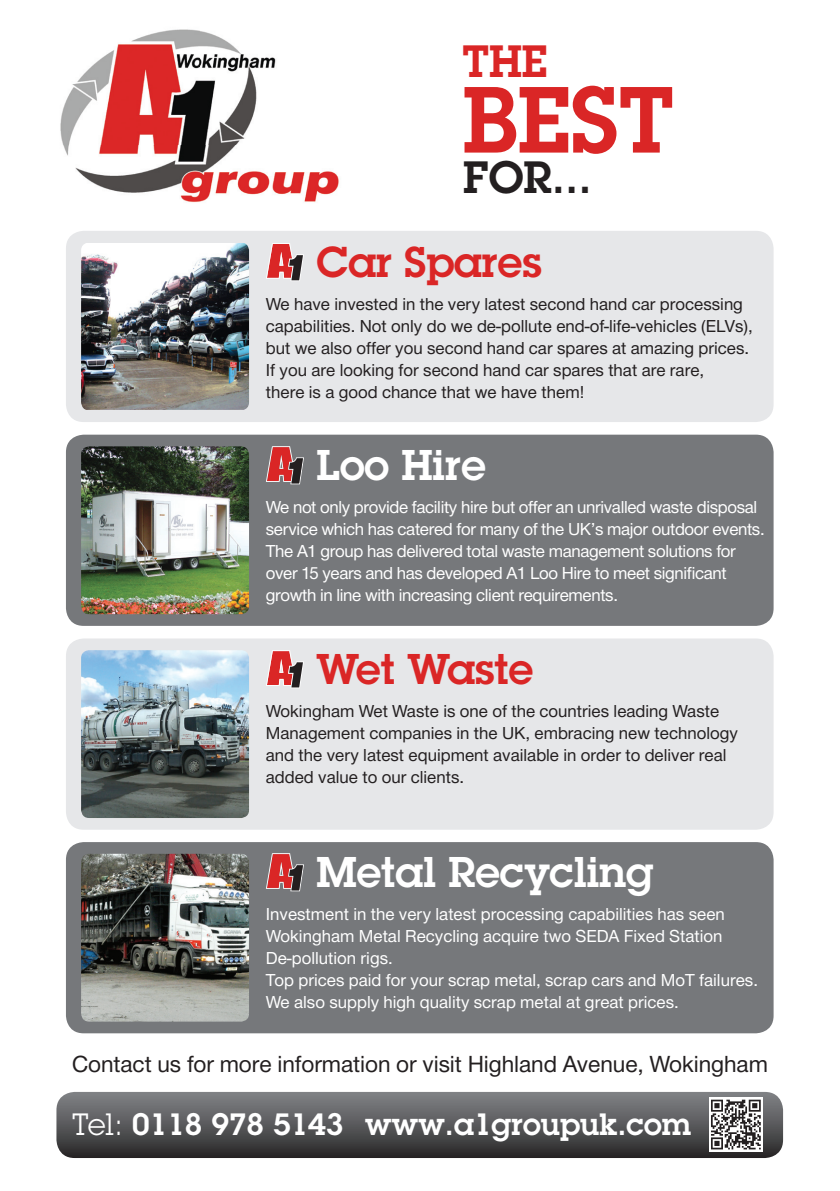
<style>
.page{position:relative;width:840px;height:1191px;background:#fff}
.page>*{position:absolute;margin:0;border:0;box-sizing:border-box;transform-origin:0 0}
.t1{font:600 91.8px "Lubalin Graph";color:#da2626}
.t2{font:600 44.2px "Lubalin Graph";color:#231f20}
.t3{font:600 44.2px "Lubalin Graph";color:#da2626}
.t4{font:600 42px "Lubalin Graph";color:#fff}
.t5{font:600 42px "Lubalin Graph";color:#da2626}
.t6{font:600 30.2px "Lubalin Graph";color:#fff}
.t7{font:24.2px "Helvetica Neue H55";letter-spacing:-.005em;color:#231f20}
.t8{font:18px/22px "Helvetica Neue H55";color:#231f20}
.t9{font:18px/22px "Helvetica Neue H55";letter-spacing:-.02em;color:#fff}
.t10{font:18px/22px "Helvetica Neue H55";color:#fff}
.s1{font-weight:400}
</style>
<div class="page">
<div style="left:66px;top:231px;width:707px;height:191px;background:#e6e7e9;border-radius:18px"></div>
<div style="left:66px;top:638px;width:707px;height:191px;background:#e6e7e9;border-radius:18px"></div>
<div style="left:66px;top:435px;width:707px;height:191px;background:#76787b;border-radius:18px"></div>
<div style="left:66px;top:842px;width:707px;height:191px;background:#76787b;border-radius:18px"></div>
<img style="left:81px;top:243px;width:168px;height:167px">
<img style="left:81px;top:650px;width:168px;height:168px">
<img style="left:81px;top:446px;width:168px;height:168px">
<img style="left:81px;top:853px;width:168px;height:168px">
<svg style="left:56px;top:1092px;width:726px;height:66px;background:#575759"></svg>
<img style="left:60px;top:29px;width:279px;height:174px">
<svg style="left:266px;top:243px;width:38px;height:38px"></svg>
<svg style="left:266px;top:650px;width:38px;height:38px"></svg>
<svg style="left:266px;top:446px;width:38px;height:38px"></svg>
<svg style="left:266px;top:853px;width:38px;height:38px"></svg>
<svg style="left:708px;top:1097px;width:54px;height:54px"></svg>
<svg style="left:710px;top:1099px;width:50px;height:50px"></svg>
<h2 class="t3" style="left:462px;top:32px;width:86px">THE</h2>
<h1 class="t1" style="left:462px;top:59px;width:213px">BEST</h1>
<h2 class="t2" style="left:463px;top:148px;width:130px">FOR...</h2>
<h3 class="t5" style="left:316px;top:234px;width:226px">Car Spares</h3>
<p class="t8" style="left:266px;top:292px;width:488px">We have invested in the very latest second hand car processing capabilities. Not only do we de-pollute end-of-life-vehicles (ELVs), but we also offer you second hand car spares at amazing prices.<br>If you are looking for second hand car spares that are rare,<br>there is a good chance that we have them!</p>
<h3 class="t4" style="left:316px;top:437px;width:171px">Loo Hire</h3>
<p class="t9" style="left:266px;top:495px;width:500px">We not only provide facility hire but offer an unrivalled waste disposal service which has catered for many of the UK’s major outdoor events.<br>The A1 group has delivered total waste management solutions for over 15 years and has developed A1 Loo Hire to meet significant growth in line with increasing client requirements.</p>
<h3 class="t5" style="left:316px;top:641px;width:218px">Wet Waste</h3>
<p class="t8" style="left:266px;top:699px;width:473px">Wokingham Wet Waste is one of the countries leading Waste Management companies in the UK, embracing new technology and the very latest equipment available in order to deliver real added value to our clients.</p>
<h3 class="t4" style="left:316px;top:844px;width:339px">Metal Recycling</h3>
<p class="t10" style="left:266px;top:902px;width:493px">Investment in the very latest processing capabilities has seen Wokingham Metal Recycling acquire two SEDA Fixed Station De-pollution rigs.<br>Top prices paid for your scrap metal, scrap cars and MoT failures.<br>We also supply high quality scrap metal at great prices.</p>
<h3 class="t7" style="left:72px;top:1049px;width:697px">Contact us for more information or visit Highland Avenue, Wokingham</h3>
<h3 class="t6" style="left:72px;top:1104px;width:620px"><span class="s1">Tel:</span> 0118 978 5143 www.a1groupuk.com</h3>
</div>
